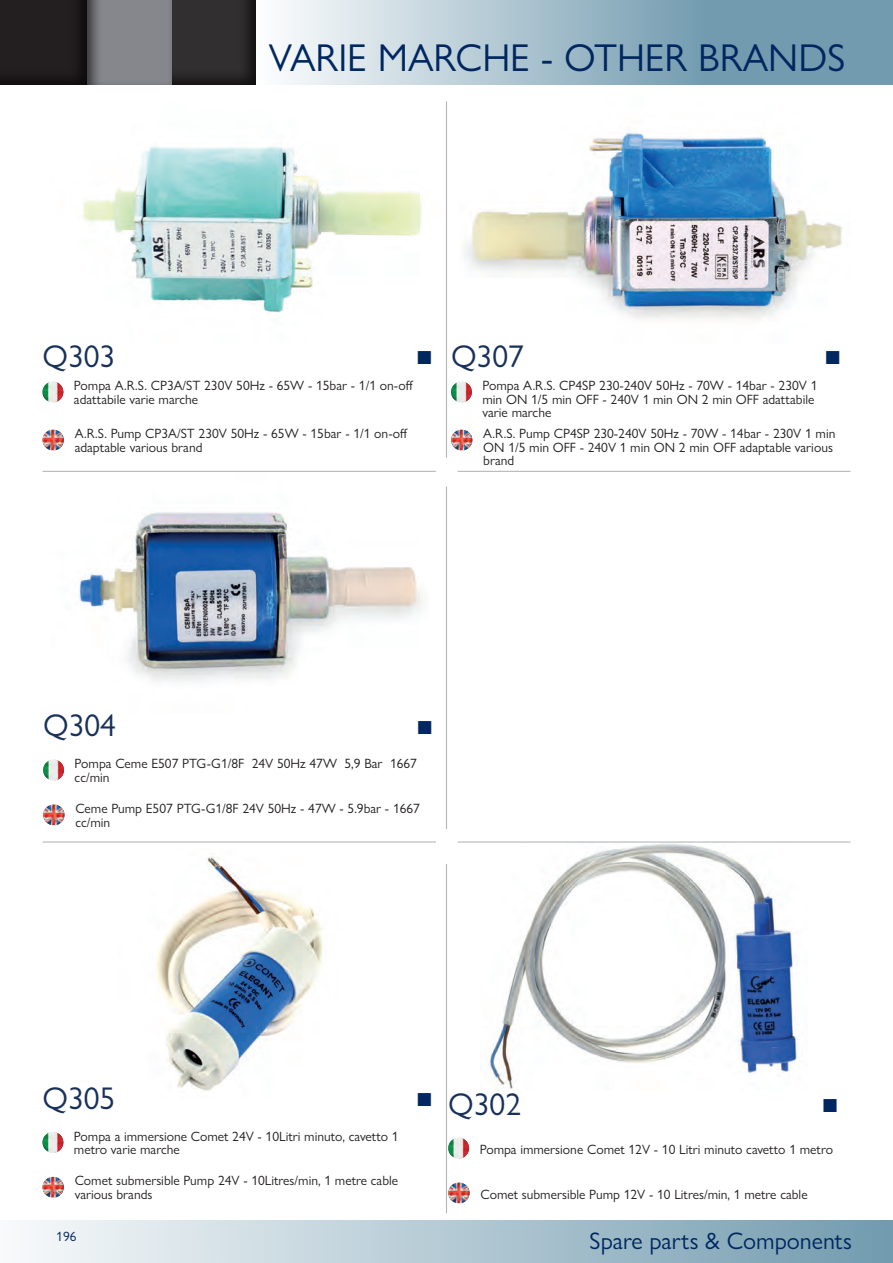
<style>
.page{position:relative;width:893px;height:1263px;background:#fff}
.page>*{position:absolute;margin:0;border:0;box-sizing:border-box;transform-origin:0 0}
.t1{font:39px "Gill Sans Nova";color:#002760}
.t2{font:31.5px "Gill Sans Nova";color:#18315a}
.t3{font:24px "Gill Sans Nova";color:#002760}
.t4{font:13.5px/13.5px "Gill Sans Nova";color:#231f20}
.t5{font:13.5px "Gill Sans Nova";color:#002760}
</style>
<div class="page">
<svg style="left:287px;top:0;width:606px;height:85px;background:#9fbbc8"></svg>
<div style="left:169px;top:0;width:88px;height:86px;background:#231f20;opacity:.75"></div>
<div style="left:84px;top:0;width:88px;height:87px;background:#231f20;opacity:.75"></div>
<div style="left:0;top:0;width:88px;height:86px;background:#231f20"></div>
<div style="left:0;top:1220px;width:893px;height:43px;background:linear-gradient(to right,#f8fafb,#729baf)"></div>
<img style="left:82px;top:146px;width:340px;height:167px">
<img style="left:51px;top:470px;width:385px;height:212px">
<img style="left:464px;top:130px;width:379px;height:189px">
<img style="left:156px;top:856px;width:168px;height:235px">
<img style="left:481px;top:842px;width:326px;height:248px">
<img style="left:43px;top:430px;width:21px;height:20px">
<img style="left:451px;top:430px;width:21px;height:20px">
<img style="left:43px;top:1177px;width:21px;height:20px">
<img style="left:43px;top:804px;width:21px;height:21px">
<img style="left:448px;top:1182px;width:22px;height:21px">
<img style="left:43px;top:382px;width:20px;height:20px;border-radius:10px">
<img style="left:451px;top:382px;width:21px;height:20px;border-radius:10px">
<img style="left:43px;top:1132px;width:20px;height:21px;border-radius:10px">
<img style="left:43px;top:760px;width:21px;height:20px;border-radius:10px">
<img style="left:448px;top:1138px;width:21px;height:20px;border-radius:10px">
<hr style="left:446px;top:101px;width:1px;height:357px;background:#85888d">
<hr style="left:458px;top:471px;width:392px;height:1px;background:#85888d">
<hr style="left:43px;top:471px;width:393px;height:1px;background:#85888d">
<hr style="left:458px;top:841px;width:392px;height:1px;background:#85888d">
<hr style="left:43px;top:841px;width:393px;height:1px;background:#85888d">
<hr style="left:446px;top:486px;width:1px;height:343px;background:#85888d">
<hr style="left:446px;top:864px;width:1px;height:349px;background:#85888d">
<h1 class="t1" style="left:269px;top:34px;width:578px">VARIE MARCHE - OTHER BRANDS</h1>
<h2 class="t2" style="left:43px;top:337px;width:74px">Q303</h2>
<h2 class="t2" style="left:451px;top:337px;width:74px">Q307</h2>
<p class="t4" style="left:74px;top:379px;width:341px">Pompa A.R.S. CP3A/ST 230V 50Hz - 65W - 15bar - 1/1 on-off adattabile varie marche</p>
<p class="t4" style="left:482px;top:379px;width:336px">Pompa A.R.S. CP4SP 230-240V 50Hz - 70W - 14bar - 230V 1 min ON 1/5 min OFF - 240V 1 min ON 2 min OFF adattabile varie marche</p>
<p class="t4" style="left:75px;top:427px;width:335px">A.R.S. Pump CP3A/ST 230V 50Hz - 65W - 15bar - 1/1 on-off adaptable various brand</p>
<p class="t4" style="left:483px;top:427px;width:354px">A.R.S. Pump CP4SP 230-240V 50Hz - 70W - 14bar - 230V 1 min<br>ON 1/5 min OFF - 240V 1 min ON 2 min OFF adaptable various brand</p>
<h2 class="t2" style="left:43px;top:706px;width:74px">Q304</h2>
<p class="t4" style="left:75px;top:757px;width:344px">Pompa Ceme E507 PTG-G1/8F 24V 50Hz 47W 5,9 Bar 1667 cc/min</p>
<p class="t4" style="left:75px;top:802px;width:346px">Ceme Pump E507 PTG-G1/8F 24V 50Hz - 47W - 5.9bar - 1667 cc/min</p>
<h2 class="t2" style="left:43px;top:1079px;width:74px">Q305</h2>
<p class="t4" style="left:74px;top:1129px;width:326px">Pompa a immersione Comet 24V - 10Litri minuto, cavetto 1 metro varie marche</p>
<p class="t4" style="left:75px;top:1174px;width:325px">Comet submersible Pump 24V - 10Litres/min, 1 metre cable various brands</p>
<p class="t5" style="left:56px;top:1228px;width:22px">196</p>
<h2 class="t2" style="left:448px;top:1084px;width:74px">Q302</h2>
<p class="t4" style="left:480px;top:1142px;width:355px">Pompa immersione Comet 12V - 10 Litri minuto cavetto 1 metro</p>
<p class="t4" style="left:480px;top:1187px;width:329px">Comet submersible Pump 12V - 10 Litres/min, 1 metre cable</p>
<h3 class="t3" style="left:590px;top:1226px;width:264px">Spare parts &amp; Components</h3>
</div>
